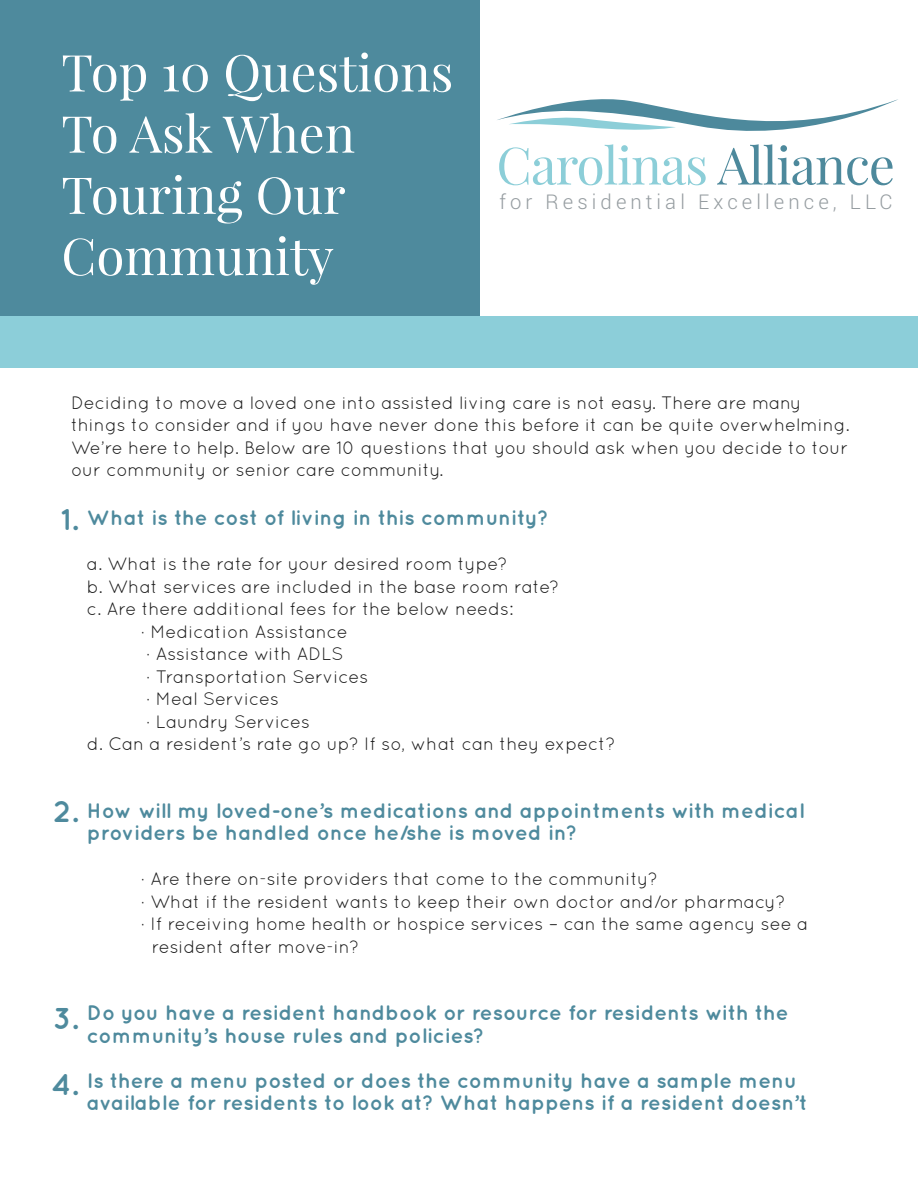
<style>
.page{position:relative;width:918px;height:1188px;background:#fff}
.page>*{position:absolute;margin:0;border:0;box-sizing:border-box;transform-origin:0 0}
.t1{font:51.6px "Playfair Display";letter-spacing:-.02em;color:#8cced8}
.t2{font:51px/61.2px "Playfair Display";color:#fff}
.t3{font:700 30px/66px "Quicksand";color:#4e8a9d}
.t4{font:700 21px/22.5px "Quicksand";color:#4e8a9d}
.t5{font:300 20.4px "Roboto";letter-spacing:.2em;color:#969da1}
.t6{font:18px/22.5px "Quicksand";color:#1a1a1a}
.s1{color:#4d899c}
</style>
<div class="page">
<div style="left:0;top:0;width:480px;height:322px;background:#4e8a9d"></div>
<div style="left:0;top:316px;width:918px;height:52px;background:#8cced9"></div>
<svg style="left:497px;top:99px;width:401px;height:32px"></svg>
<h2 class="t2" style="left:61px;top:42px;width:394px">Top 10 Questions<br>To Ask When<br>Touring Our<br>Community</h2>
<h1 class="t1" style="left:496px;top:133px;width:400px">Carolinas <span class="s1">Alliance</span></h1>
<p class="t5" style="left:500px;top:188px;width:395px">for Residential Excellence, LLC</p>
<p class="t6" style="left:71px;top:391px;width:780px">Deciding to move a loved one into assisted living care is not easy. There are many things to consider and if you have never done this before it can be quite overwhelming.<br>We’re here to help. Below are 10 questions that you should ask when you decide to tour our community or senior care community.</p>
<h3 class="t3" style="left:61px;top:485px;width:18px">1.</h3>
<p class="t4" style="left:87px;top:506px;width:463px">What is the cost of living in this community?</p>
<p class="t6" style="left:87px;top:553px;width:422px">a. What is the rate for your desired room type?</p>
<p class="t6" style="left:87px;top:575px;width:474px">b. What services are included in the base room rate?</p>
<p class="t6" style="left:87px;top:598px;width:428px">c. Are there additional fees for the below needs:</p>
<p class="t6" style="left:141px;top:620px;width:208px">· Medication Assistance</p>
<p class="t6" style="left:146px;top:643px;width:199px">· Assistance with ADLS</p>
<p class="t6" style="left:146px;top:665px;width:223px">· Transportation Services</p>
<p class="t6" style="left:146px;top:688px;width:134px">· Meal Services</p>
<p class="t6" style="left:146px;top:710px;width:165px">· Laundry Services</p>
<p class="t6" style="left:87px;top:733px;width:530px">d. Can a resident’s rate go up? If so, what can they expect?</p>
<h3 class="t3" style="left:53px;top:778px;width:26px">2.</h3>
<p class="t4" style="left:87px;top:799px;width:719px">How will my loved-one’s medications and appointments with medical providers be handled once he/she is moved in?</p>
<p class="t6" style="left:141px;top:868px;width:518px">· Are there on-site providers that come to the community?</p>
<p class="t6" style="left:141px;top:890px;width:646px">· What if the resident wants to keep their own doctor and/or pharmacy?</p>
<p class="t6" style="left:141px;top:913px;width:669px">· If receiving home health or hospice services – can the same agency see a</p>
<p class="t6" style="left:152px;top:935px;width:209px">resident after move-in?</p>
<h3 class="t3" style="left:51px;top:984px;width:28px">3.<br>4.</h3>
<p class="t4" style="left:87px;top:1001px;width:703px">Do you have a resident handbook or resource for residents with the community’s house rules and policies?</p>
<p class="t4" style="left:87px;top:1069px;width:722px">Is there a menu posted or does the community have a sample menu available for residents to look at? What happens if a resident doesn’t</p>
</div>
